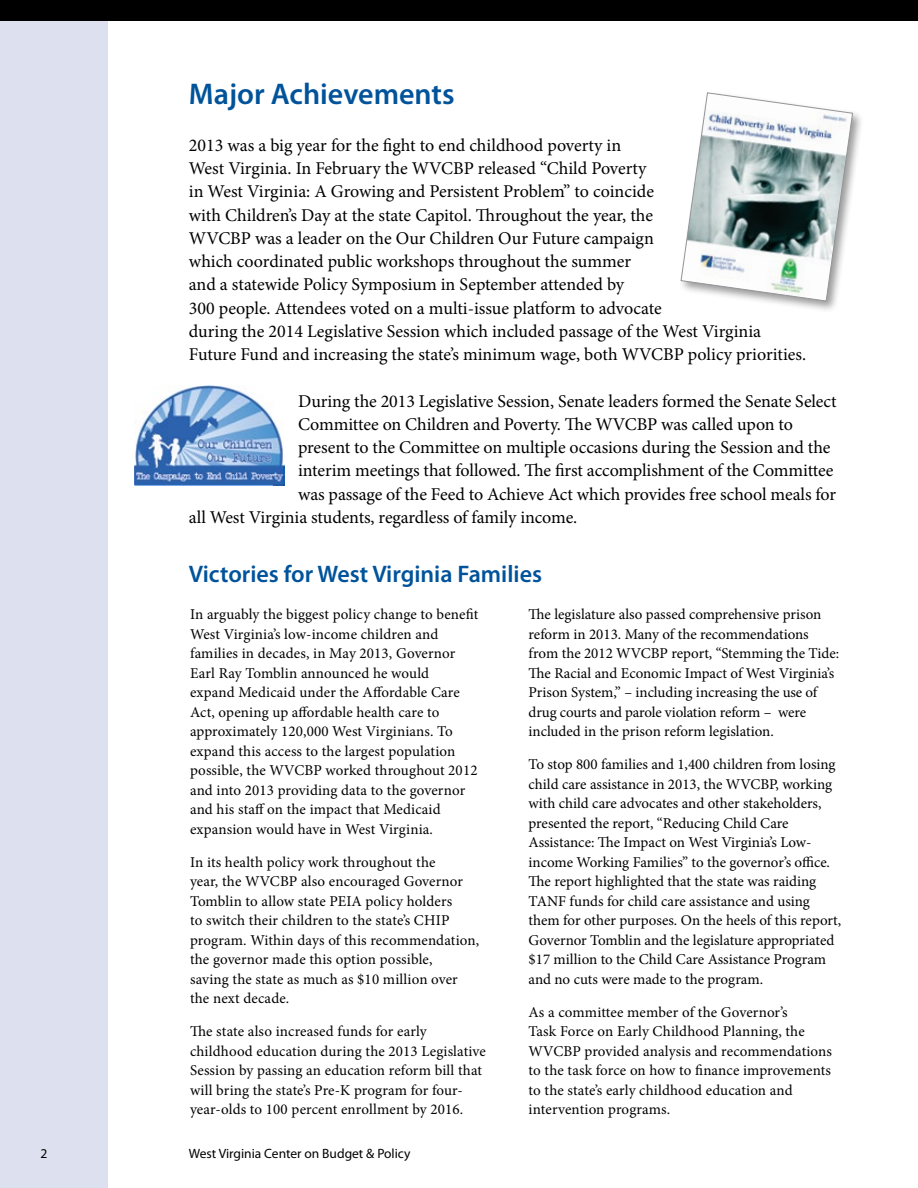
<style>
.page{position:relative;width:918px;height:1188px;background:#fff}
.page>*{position:absolute;margin:0;border:0;box-sizing:border-box;transform-origin:0 0}
.t1{font:600 30px "Myriad Pro";color:#00539b}
.t2{font:600 24px "Myriad Pro";color:#00539b}
.t3{font:18px/23.2px "Minion Pro";letter-spacing:-.005em;color:#000}
.t4{font:15px/19.5px "Minion Pro";color:#000}
.t5{font:13.5px "Myriad Pro";color:#000}
</style>
<div class="page">
<div style="left:0;top:0;width:108px;height:1188px;background:#dde1ef"></div>
<div style="left:0;top:0;width:918px;height:20px;background:#000"></div>
<div style="left:678px;top:90px;width:187px;height:223px;background:#000;opacity:.4"></div>
<svg style="left:681px;top:92px;width:172px;height:209px"></svg>
<img style="left:135px;top:386px;width:150px;height:100px">
<h1 class="t1" style="left:189px;top:74px;width:267px">Major Achievements</h1>
<p class="t3" style="left:189px;top:133px;width:619px">2013 was a big year for the fight to end childhood poverty in<br>West Virginia. In February the WVCBP released “Child Poverty<br>in West Virginia: A Growing and Persistent Problem” to coincide<br>with Children’s Day at the state Capitol. Throughout the year, the<br>WVCBP was a leader on the Our Children Our Future campaign<br>which coordinated public workshops throughout the summer<br>and a statewide Policy Symposium in September attended by<br>300 people. Attendees voted on a multi-issue platform to advocate<br>during the 2014 Legislative Session which included passage of the West Virginia Future Fund and increasing the state’s minimum wage, both WVCBP policy priorities.</p>
<p class="t3" style="left:298px;top:389px;width:540px">During the 2013 Legislative Session, Senate leaders formed the Senate Select</p>
<p class="t3" style="left:298px;top:413px;width:497px">Committee on Children and Poverty. The WVCBP was called upon to</p>
<p class="t3" style="left:298px;top:436px;width:534px">present to the Committee on multiple occasions during the Session and the</p>
<p class="t3" style="left:298px;top:459px;width:537px">interim meetings that followed. The first accomplishment of the Committee</p>
<p class="t3" style="left:298px;top:482px;width:540px">was passage of the Feed to Achieve Act which provides free school meals for</p>
<p class="t3" style="left:189px;top:506px;width:390px">all West Virginia students, regardless of family income.</p>
<h2 class="t2" style="left:189px;top:559px;width:355px">Victories for West Virginia Families</h2>
<p class="t4" style="left:190px;top:605px;width:290px">In arguably the biggest policy change to benefit West Virginia’s low-income children and families in decades, in May 2013, Governor Earl Ray Tomblin announced he would<br>expand Medicaid under the Affordable Care Act, opening up affordable health care to approximately 120,000 West Virginians. To expand this access to the largest population possible, the WVCBP worked throughout 2012 and into 2013 providing data to the governor and his staff on the impact that Medicaid expansion would have in West Virginia.</p>
<p class="t4" style="left:190px;top:853px;width:291px">In its health policy work throughout the<br>year, the WVCBP also encouraged Governor Tomblin to allow state PEIA policy holders<br>to switch their children to the state’s CHIP program. Within days of this recommendation, the governor made this option possible,<br>saving the state as much as $10 million over the next decade.</p>
<p class="t4" style="left:190px;top:1022px;width:297px">The state also increased funds for early childhood education during the 2013 Legislative Session by passing an education reform bill that will bring the state’s Pre-K program for four&shy;year-olds to 100 percent enrollment by 2016.</p>
<p class="t5" style="left:41px;top:1145px;width:8px">2</p>
<p class="t5" style="left:189px;top:1145px;width:223px">West Virginia Center on Budget &amp; Policy</p>
<p class="t4" style="left:529px;top:605px;width:312px">The legislature also passed comprehensive prison reform in 2013. Many of the recommendations from the 2012 WVCBP report, “Stemming the Tide:<br>The Racial and Economic Impact of West Virginia’s Prison System,” – including increasing the use of drug courts and parole violation reform – were included in the prison reform legislation.</p>
<p class="t4" style="left:529px;top:755px;width:314px">To stop 800 families and 1,400 children from losing child care assistance in 2013, the WVCBP, working with child care advocates and other stakeholders, presented the report, “Reducing Child Care Assistance: The Impact on West Virginia’s Low&shy;income Working Families” to the governor’s office.<br>The report highlighted that the state was raiding TANF funds for child care assistance and using them for other purposes. On the heels of this report, Governor Tomblin and the legislature appropriated $17 million to the Child Care Assistance Program and no cuts were made to the program.</p>
<p class="t4" style="left:529px;top:1003px;width:305px">As a committee member of the Governor’s<br>Task Force on Early Childhood Planning, the WVCBP provided analysis and recommendations to the task force on how to finance improvements to the state’s early childhood education and intervention programs.</p>
</div>
